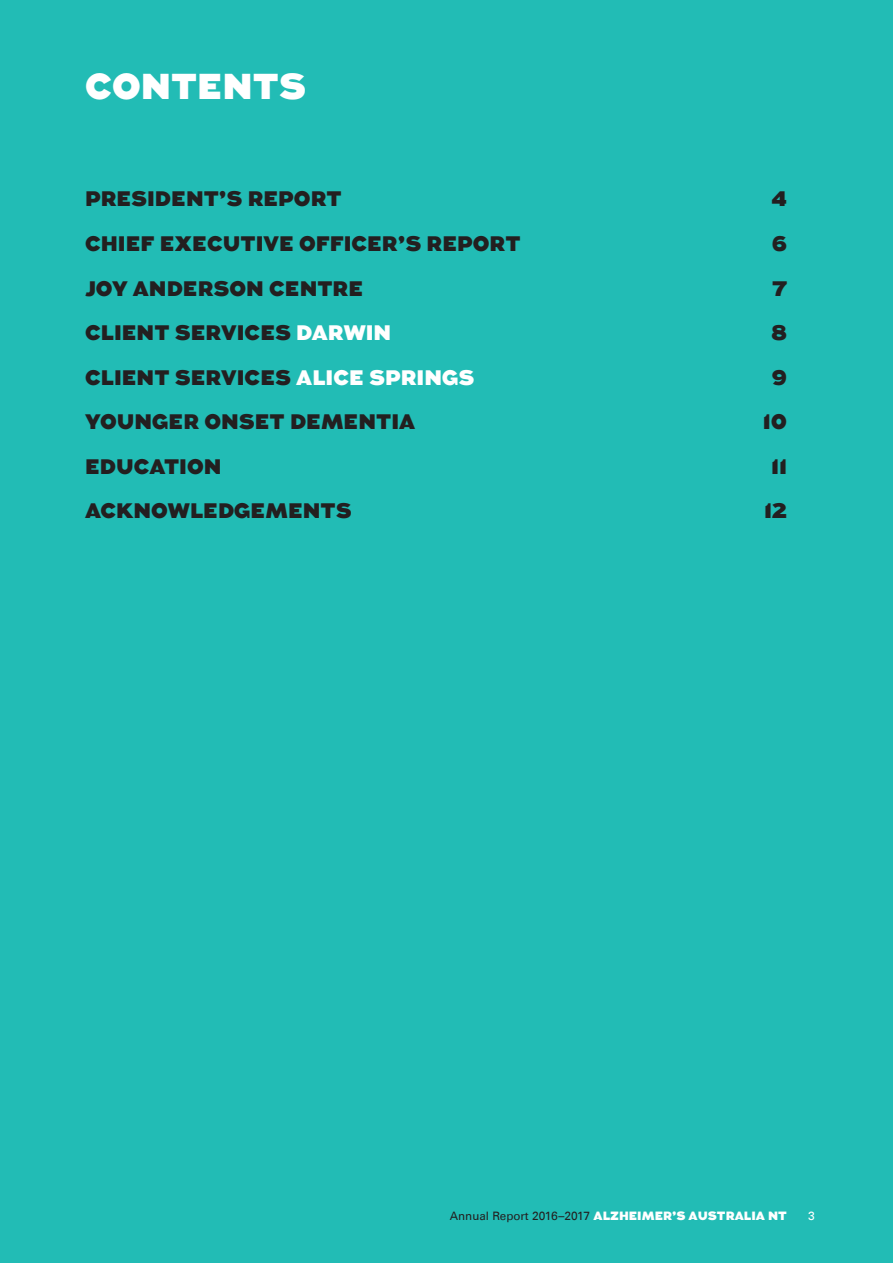
<style>
.page{position:relative;width:893px;height:1263px;background:#22bcb5}
.page>*{position:absolute;margin:0;border:0;box-sizing:border-box;transform-origin:0 0}
.Aug_36_33{font:900 36px "Augustus";color:#fff}
.Intro_Uni_Bold_11_5{font:900 21px "Augustus";color:#231f20}
.t1{font:900 12px "Augustus";color:#fff}
.t2{font:12px "Univers LT Std";color:#fff}
.s1{color:#fff}
.s2{font-family:"Univers LT Std";font-weight:400;font-size:11.7px;color:#231f20}
.s3{font-family:"Univers LT Std";font-weight:400;color:#231f20}
</style>
<div class="page">
<p class="Aug_36_33" style="left:85px;top:65px;width:223px">CONTENTS</p>
<p class="Intro_Uni_Bold_11_5" style="left:85px;top:187px;width:258px">PRESIDENT’S REPORT</p>
<p class="Intro_Uni_Bold_11_5" style="left:771px;top:187px;width:17px">4</p>
<p class="Intro_Uni_Bold_11_5" style="left:85px;top:231px;width:437px">CHIEF EXECUTIVE OFFICER’S REPORT</p>
<p class="Intro_Uni_Bold_11_5" style="left:772px;top:231px;width:17px">6</p>
<p class="Intro_Uni_Bold_11_5" style="left:85px;top:276px;width:280px">JOY ANDERSON CENTRE</p>
<p class="Intro_Uni_Bold_11_5" style="left:772px;top:276px;width:16px">7</p>
<p class="Intro_Uni_Bold_11_5" style="left:85px;top:320px;width:308px">CLIENT SERVICES <span class="s1">DARWIN</span></p>
<p class="Intro_Uni_Bold_11_5" style="left:771px;top:320px;width:18px">8</p>
<p class="Intro_Uni_Bold_11_5" style="left:85px;top:365px;width:391px">CLIENT SERVICES <span class="s1">ALICE SPRINGS</span></p>
<p class="Intro_Uni_Bold_11_5" style="left:772px;top:365px;width:17px">9</p>
<p class="Intro_Uni_Bold_11_5" style="left:85px;top:409px;width:332px">YOUNGER ONSET DEMENTIA</p>
<p class="Intro_Uni_Bold_11_5" style="left:763px;top:409px;width:26px">10</p>
<p class="Intro_Uni_Bold_11_5" style="left:85px;top:454px;width:138px">EDUCATION</p>
<p class="Intro_Uni_Bold_11_5" style="left:771px;top:454px;width:18px">11</p>
<p class="Intro_Uni_Bold_11_5" style="left:85px;top:498px;width:268px">ACKNOWLEDGEMENTS</p>
<p class="Intro_Uni_Bold_11_5" style="left:764px;top:498px;width:24px">12</p>
<p class="t1" style="left:450px;top:1209px;width:339px"><span class="s2">Annual Report</span> <span class="s3">2016–2017</span> ALZHEIMER’S AUSTRALIA NT</p>
<p class="t2" style="left:808px;top:1209px;width:8px">3</p>
</div>
